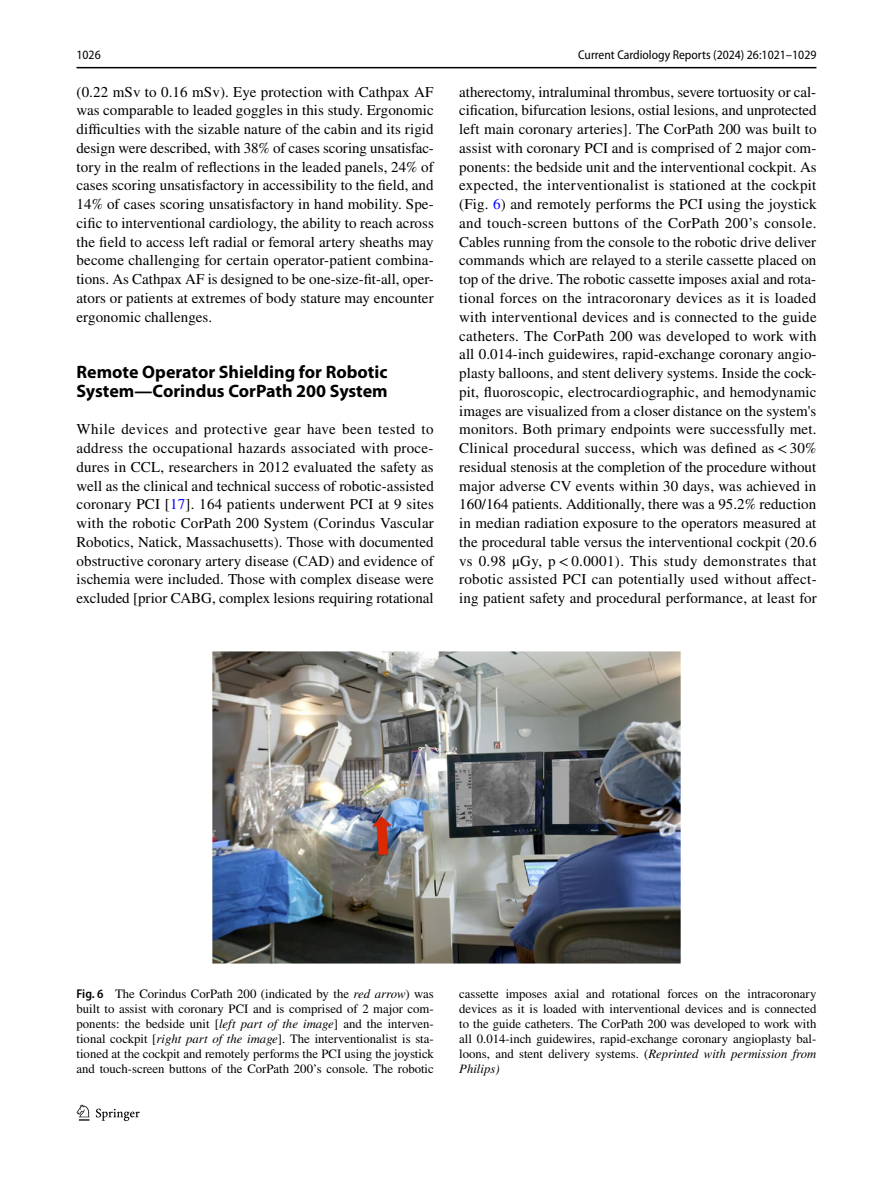
<style>
.page{position:relative;width:893px;height:1187px;background:#fff}
.page>*{position:absolute;margin:0;border:0;box-sizing:border-box;transform-origin:0 0}
.t1{font:700 18px/18.8px "Myriad Pro";color:#000}
.t2{font:15px/18.8px "STIX";letter-spacing:.005em;color:#000;text-align:justify}
.t3{font:12.75px/15px "STIX";color:#000;text-align:justify}
.t4{font:semi-condensed 12.75px "Myriad Pro";color:#000}
.s1{color:#00f}
.s2{font-family:"Myriad Pro";font-weight:600;font-stretch:semi-condensed}
.s3{font-style:italic}
</style>
<div class="page">
<hr style="left:77px;top:67px;width:739px;height:1px;background:#000">
<svg style="left:77px;top:1104px;width:12px;height:16px"></svg>
<svg style="left:96px;top:1108px;width:44px;height:12px"></svg>
<img style="left:213px;top:651px;width:467px;height:312px">
<p class="t4" style="left:77px;top:48px;width:26px">1026</p>
<p class="t4" style="left:578px;top:48px;width:240px">Current Cardiology Reports (2024) 26:1021–1029</p>
<p class="t2" style="left:77px;top:83px;width:359px">(0.22 mSv to 0.16 mSv). Eye protection with Cathpax AF was comparable to leaded goggles in this study. Ergonomic difficulties with the sizable nature of the cabin and its rigid design were described, with 38% of cases scoring unsatisfac&shy;tory in the realm of reflections in the leaded panels, 24% of cases scoring unsatisfactory in accessibility to the field, and 14% of cases scoring unsatisfactory in hand mobility. Spe&shy;cific to interventional cardiology, the ability to reach across the field to access left radial or femoral artery sheaths may become challenging for certain operator-patient combina&shy;tions. As Cathpax AF is designed to be one-size-fit-all, oper&shy;ators or patients at extremes of body stature may encounter ergonomic challenges.</p>
<p class="t2" style="left:459px;top:83px;width:359px">atherectomy, intraluminal thrombus, severe tortuosity or cal&shy;cification, bifurcation lesions, ostial lesions, and unprotected left main coronary arteries]. The CorPath 200 was built to assist with coronary PCI and is comprised of 2 major com&shy;ponents: the bedside unit and the interventional cockpit. As expected, the interventionalist is stationed at the cockpit (Fig. <span class="s1">6</span>) and remotely performs the PCI using the joystick and touch-screen buttons of the CorPath 200’s console.<br>Cables running from the console to the robotic drive deliver commands which are relayed to a sterile cassette placed on top of the drive. The robotic cassette imposes axial and rota&shy;tional forces on the intracoronary devices as it is loaded with interventional devices and is connected to the guide catheters. The CorPath 200 was developed to work with all 0.014-inch guidewires, rapid-exchange coronary angio&shy;plasty balloons, and stent delivery systems. Inside the cock&shy;pit, fluoroscopic, electrocardiographic, and hemodynamic images are visualized from a closer distance on the system's monitors. Both primary endpoints were successfully met.<br>Clinical procedural success, which was defined as &lt;30% residual stenosis at the completion of the procedure without major adverse CV events within 30 days, was achieved in 160/164 patients. Additionally, there was a 95.2% reduction in median radiation exposure to the operators measured at the procedural table versus the interventional cockpit (20.6 vs 0.98 μGy, p &lt; 0.0001). This study demonstrates that robotic assisted PCI can potentially used without affect&shy;ing patient safety and procedural performance, at least for</p>
<p class="t1" style="left:77px;top:362px;width:313px">Remote Operator Shielding for Robotic<br>System—Corindus CorPath 200 System</p>
<p class="t2" style="left:77px;top:421px;width:359px">While devices and protective gear have been tested to address the occupational hazards associated with proce&shy;dures in CCL, researchers in 2012 evaluated the safety as well as the clinical and technical success of robotic-assisted coronary PCI [<span class="s1">17</span>]. 164 patients underwent PCI at 9 sites with the robotic CorPath 200 System (Corindus Vascular Robotics, Natick, Massachusetts). Those with documented obstructive coronary artery disease (CAD) and evidence of ischemia were included. Those with complex disease were excluded [prior CABG, complex lesions requiring rotational</p>
<p class="t3" style="left:77px;top:987px;width:359px"><span class="s2">Fig. 6</span> The Corindus CorPath 200 (indicated by the <span class="s3">red arrow</span>) was built to assist with coronary PCI and is comprised of 2 major com&shy;ponents: the bedside unit [<span class="s3">left part of the image</span>] and the interven&shy;tional cockpit [<span class="s3">right part of the image</span>]. The interventionalist is sta&shy;tioned at the cockpit and remotely performs the PCI using the joystick and touch-screen buttons of the CorPath 200’s console. The robotic</p>
<p class="t3" style="left:459px;top:987px;width:359px">cassette imposes axial and rotational forces on the intracoronary devices as it is loaded with interventional devices and is connected to the guide catheters. The CorPath 200 was developed to work with all 0.014-inch guidewires, rapid-exchange coronary angioplasty bal&shy;loons, and stent delivery systems. (<span class="s3">Reprinted with permission from Philips)</span></p>
</div>
